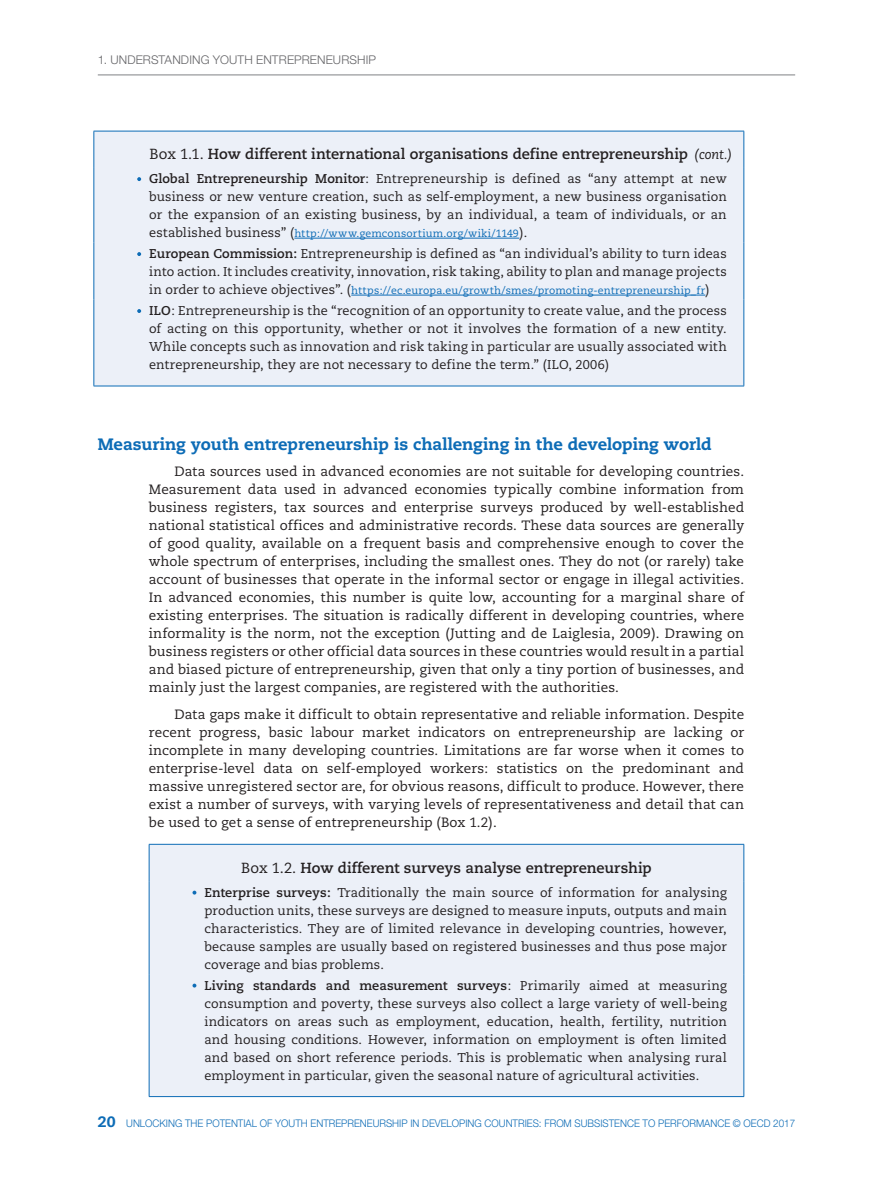
<style>
.page{position:relative;width:893px;height:1191px;background:#fff}
.page>*{position:absolute;margin:0;border:0;box-sizing:border-box;transform-origin:0 0}
.t1{font:800 16.5px "Caecilia";letter-spacing:-.005em;color:#0d6cb6}
.t2{font:700 14.7px "Caecilia";color:#231f20}
.t3{font:13.5px/18px "Caecilia";letter-spacing:.01em;color:#231f20;text-align:justify}
.t4{font:12.75px/18px "Caecilia";letter-spacing:.01em;color:#231f20;text-align:justify}
.t5{font:300 12px "Helvetica Neue";color:#636366}
.t6{font:10.5px "Caecilia";letter-spacing:.015em;color:#0d6cb6}
.t7{font:300 10.5px "Helvetica Neue";color:#0d6cb6;scale:.94 1}
.s1{font-weight:400}
.s2{font-weight:400;font-style:italic;font-size:13.5px}
.s3{font-weight:700}
.s4{font-size:12.75px;color:#231f20}
.s5{font-family:"Caecilia";font-weight:800;font-size:15px}
</style>
<div class="page">
<hr style="left:98px;top:75px;width:697px;height:1px;background:#808285">
<div style="left:95px;top:132px;width:648px;height:254px;background:#ecf0f8"></div>
<hr style="left:94px;top:168px;width:1px;height:75px;background:#0d6cb6">
<hr style="left:743px;top:168px;width:1px;height:75px;background:#0d6cb6">
<hr style="left:94px;top:243px;width:1px;height:56px;background:#0d6cb6">
<hr style="left:743px;top:243px;width:1px;height:56px;background:#0d6cb6">
<hr style="left:94px;top:131px;width:650px;height:1px;background:#0d6cb6">
<hr style="left:94px;top:131px;width:1px;height:37px;background:#0d6cb6">
<hr style="left:743px;top:131px;width:1px;height:37px;background:#0d6cb6">
<hr style="left:94px;top:299px;width:1px;height:87px;background:#0d6cb6">
<hr style="left:743px;top:299px;width:1px;height:87px;background:#0d6cb6">
<hr style="left:94px;top:386px;width:650px;height:1px;background:#0d6cb6">
<hr style="left:294px;top:238px;width:225px;height:1px;background:#0d6cb6">
<svg style="left:137px;top:177px;width:4px;height:4px"></svg>
<hr style="left:351px;top:295px;width:354px;height:1px;background:#0d6cb6">
<svg style="left:137px;top:252px;width:4px;height:4px"></svg>
<svg style="left:137px;top:309px;width:4px;height:4px"></svg>
<div style="left:150px;top:845px;width:593px;height:251px;background:#ecf0f8"></div>
<hr style="left:149px;top:881px;width:1px;height:93px;background:#0d6cb6">
<hr style="left:743px;top:881px;width:1px;height:93px;background:#0d6cb6">
<hr style="left:149px;top:844px;width:595px;height:1px;background:#0d6cb6">
<hr style="left:149px;top:844px;width:1px;height:37px;background:#0d6cb6">
<hr style="left:743px;top:844px;width:1px;height:37px;background:#0d6cb6">
<hr style="left:149px;top:974px;width:1px;height:122px;background:#0d6cb6">
<hr style="left:743px;top:974px;width:1px;height:122px;background:#0d6cb6">
<hr style="left:149px;top:1096px;width:595px;height:1px;background:#0d6cb6">
<svg style="left:192px;top:890px;width:4px;height:4px"></svg>
<svg style="left:192px;top:983px;width:4px;height:4px"></svg>
<p class="t5" style="left:98px;top:52px;width:30px">1. UNDERSTANDING</p>
<p class="t5" style="left:213px;top:52px;width:9px">YOUTH</p>
<p class="t5" style="left:256px;top:52px;width:9px">ENTREPRENEURSHIP</p>
<p class="t2" style="left:150px;top:146px;width:584px"><span class="s1">Box 1.1.</span> How different international organisations define entrepreneurship <span class="s2">(cont.)</span></p>
<p class="t4" style="left:149px;top:170px;width:579px"><span class="s3">Global Entrepreneurship Monitor</span>: Entrepreneurship is defined as “any attempt at new business or new venture creation, such as self-employment, a new business organisation or the expansion of an existing business, by an individual, a team of individuals, or an</p>
<p class="t6" style="left:149px;top:227px;width:380px"><span class="s4">established business” (</span>http://www.gemconsortium.org/wiki/1149<span class="s4">).</span></p>
<p class="t4" style="left:149px;top:245px;width:579px"><span class="s3">European Commission:</span> Entrepreneurship is defined as “an individual’s ability to turn ideas into action. It includes creativity, innovation, risk taking, ability to plan and manage projects</p>
<p class="t6" style="left:149px;top:284px;width:562px"><span class="s4">in order to achieve objectives”. (</span>https://ec.europa.eu/growth/smes/promoting-entrepreneurship_fr<span class="s4">)</span></p>
<p class="t4" style="left:149px;top:302px;width:579px"><span class="s3">ILO</span>: Entrepreneurship is the “recognition of an opportunity to create value, and the process of acting on this opportunity, whether or not it involves the formation of a new entity.<br>While concepts such as innovation and risk taking in particular are usually associated with entrepreneurship, they are not necessary to define the term.” (ILO, 2006)</p>
<p class="t1" style="left:98px;top:434px;width:615px">Measuring youth entrepreneurship is challenging in the developing world</p>
<p class="t3" style="left:149px;top:463px;width:597px;text-indent:26px">Data sources used in advanced economies are not suitable for developing countries.<br>Measurement data used in advanced economies typically combine information from business registers, tax sources and enterprise surveys produced by well-established national statistical offices and administrative records. These data sources are generally of good quality, available on a frequent basis and comprehensive enough to cover the whole spectrum of enterprises, including the smallest ones. They do not (or rarely) take account of businesses that operate in the informal sector or engage in illegal activities.<br>In advanced economies, this number is quite low, accounting for a marginal share of existing enterprises. The situation is radically different in developing countries, where informality is the norm, not the exception (Jutting and de Laiglesia, 2009). Drawing on business registers or other official data sources in these countries would result in a partial and biased picture of entrepreneurship, given that only a tiny portion of businesses, and mainly just the largest companies, are registered with the authorities.</p>
<p class="t3" style="left:149px;top:705px;width:597px;text-indent:26px">Data gaps make it difficult to obtain representative and reliable information. Despite recent progress, basic labour market indicators on entrepreneurship are lacking or incomplete in many developing countries. Limitations are far worse when it comes to enterprise-level data on self-employed workers: statistics on the predominant and massive unregistered sector are, for obvious reasons, difficult to produce. However, there exist a number of surveys, with varying levels of representativeness and detail that can be used to get a sense of entrepreneurship (Box 1.2).</p>
<p class="t2" style="left:241px;top:859px;width:412px"><span class="s1">Box 1.2.</span> How different surveys analyse entrepreneurship</p>
<p class="t4" style="left:204px;top:883px;width:524px"><span class="s3">Enterprise surveys:</span> Traditionally the main source of information for analysing production units, these surveys are designed to measure inputs, outputs and main characteristics. They are of limited relevance in developing countries, however, because samples are usually based on registered businesses and thus pose major coverage and bias problems.</p>
<p class="t4" style="left:204px;top:976px;width:524px"><span class="s3">Living standards and measurement surveys</span>: Primarily aimed at measuring consumption and poverty, these surveys also collect a large variety of well-being indicators on areas such as employment, education, health, fertility, nutrition and housing conditions. However, information on employment is often limited and based on short reference periods. This is problematic when analysing rural employment in particular, given the seasonal nature of agricultural activities.</p>
<p class="t7" style="left:98px;top:1117px;width:743px"><span class="s5">20</span> UNLOCKING THE POTENTIAL OF YOUTH ENTREPRENEURSHIP IN DEVELOPING COUNTRIES: FROM SUBSISTENCE TO PERFORMANCE © OECD 2017</p>
</div>
